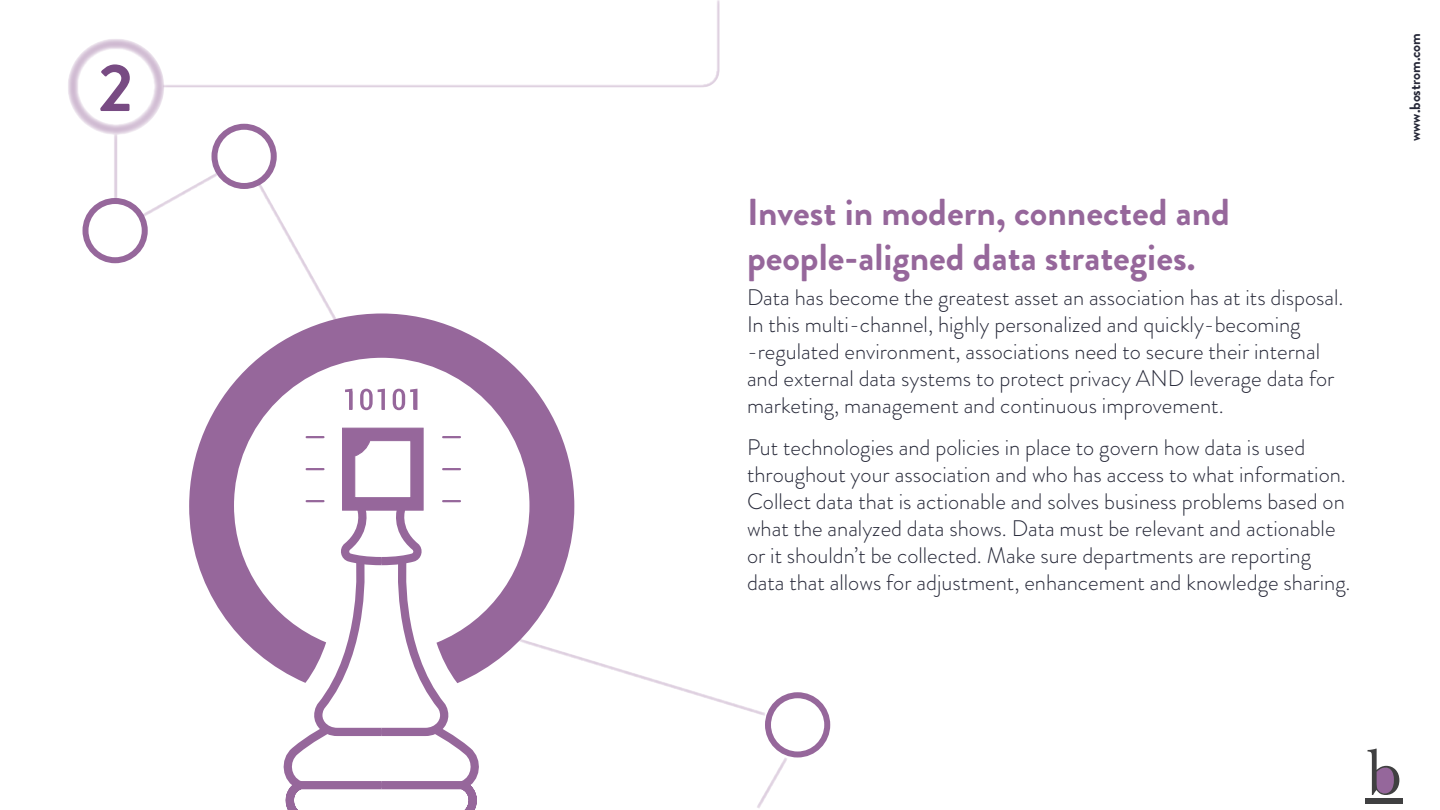
<style>
.page{position:relative;width:1440px;height:810px;background:#fff}
.page>*{position:absolute;margin:0;border:0;box-sizing:border-box;transform-origin:0 0}
.t1{font:700 67.5px "Brandon Grotesque";color:#784b83}
.t2{font:700 37.5px/45px "Brandon Grotesque";color:#96679b}
.t3{font:300 22.5px/27px "Brandon Grotesque";color:#272939}
.t4{font:700 15px "Brandon Grotesque";letter-spacing:-.005em;color:#272939}
</style>
<div class="page">
<div style="left:1366px;top:798px;width:37px;height:6px;background:#404041"></div>
<svg style="left:1368px;top:749px;width:31px;height:46px"></svg>
<div style="left:68px;top:38px;width:96px;height:97px;border:11px solid #96679b;border-radius:50%"></div>
<svg style="left:163px;top:78px;width:527px;height:9px"></svg>
<hr style="left:114px;top:134px;width:3px;height:67px;background:#96679b">
<svg style="left:142px;top:172px;width:78px;height:44px"></svg>
<svg style="left:257px;top:185px;width:77px;height:129px"></svg>
<svg style="left:574px;top:655px;width:191px;height:61px"></svg>
<svg style="left:757px;top:758px;width:30px;height:50px"></svg>
<svg style="left:189px;top:314px;width:385px;height:351px"></svg>
<svg style="left:272px;top:427px;width:218px;height:383px"></svg>
<svg style="left:345px;top:389px;width:7px;height:21px"></svg>
<svg style="left:360px;top:389px;width:25px;height:21px"></svg>
<svg style="left:393px;top:389px;width:24px;height:21px"></svg>
<div style="left:82px;top:198px;width:66px;height:65px;border:6px solid #96679b;border-radius:50%"></div>
<div style="left:212px;top:124px;width:65px;height:65px;border:6px solid #96679b;border-radius:50%"></div>
<div style="left:765px;top:692px;width:65px;height:66px;border:6px solid #96679b;border-radius:50%"></div>
<hr style="left:0;top:790px;width:128px;height:1px;background:#0ff">
<svg style="left:690px;top:0;width:60px;height:716px"></svg>
<h1 class="t1" style="left:98px;top:41px;width:36px">2</h1>
<h2 class="t2" style="left:747px;top:190px;width:484px">Invest in modern, connected and people-aligned data strategies.</h2>
<p class="t3" style="left:747px;top:283px;width:598px">Data has become the greatest asset an association has at its disposal.<br>In this multi-channel, highly personalized and quickly-becoming -regulated environment, associations need to secure their internal and external data systems to protect privacy AND leverage data for marketing, management and continuous improvement.</p>
<p class="t3" style="left:747px;top:433px;width:605px">Put technologies and policies in place to govern how data is used throughout your association and who has access to what information.<br>Collect data that is actionable and solves business problems based on what the analyzed data shows. Data must be relevant and actionable or it shouldn’t be collected. Make sure departments are reporting data that allows for adjustment, enhancement and knowledge sharing.</p>
<p class="t4" style="left:1405px;top:141px;width:109px;rotate:-90deg">www.bostrom.com</p>
</div>
